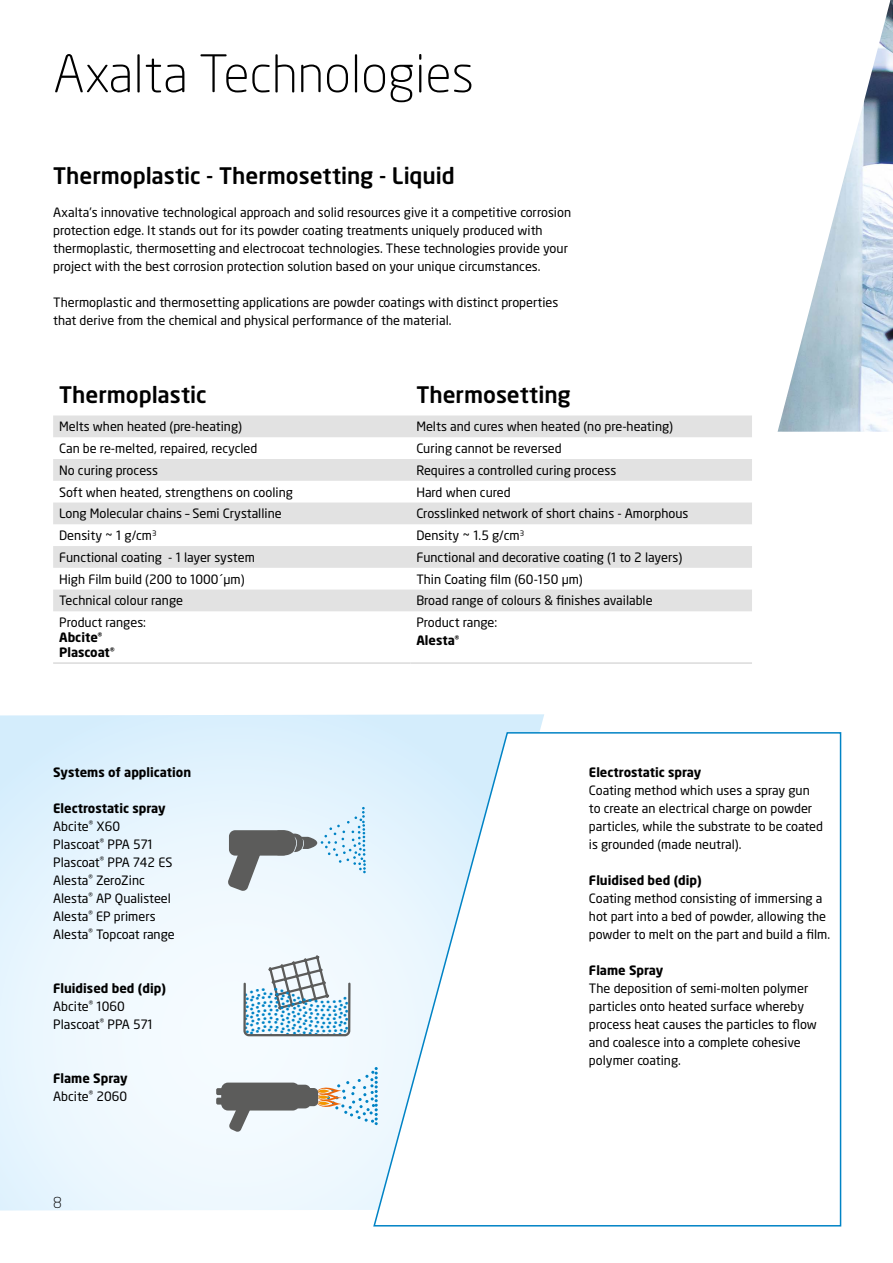
<style>
.page{position:relative;width:893px;height:1263px;background:#fff}
.page>*{position:absolute;margin:0;border:0;box-sizing:border-box;transform-origin:0 0}
.t1{font:300 51px "Neo Sans Pro";color:#000}
.t2{font:500 22.5px "Neo Sans Pro";color:#000}
.t3{font:19.35px "Arial Rounded MT Bold";color:#0083c5}
.t4{font:300 15px "Neo Sans Pro";color:#000}
.t5{font:12.75px/18px "Neo Sans Pro";color:#000}
.t6{font:700 12.75px/18px "Neo Sans Pro";color:#000}
.s1{font-weight:700}
.s2{font-weight:400}
</style>
<div class="page">
<img style="left:778px;top:0;width:115px;height:432px">
<svg style="left:0;top:714px;width:544px;height:496px"></svg>
<svg style="left:372px;top:731px;width:470px;height:496px"></svg>
<svg style="left:277px;top:807px;width:89px;height:66px;background:#d3e5ef"></svg>
<div style="left:229px;top:830px;width:60px;height:25px;background:#5c5c5b;border-radius:6px"></div>
<svg style="left:227px;top:831px;width:39px;height:60px"></svg>
<svg style="left:53px;top:415px;width:699px;height:196px;fill:#e2e2e2"></svg>
<hr style="left:53px;top:662px;width:357px;height:2px;background:#dadada">
<hr style="left:410px;top:662px;width:342px;height:2px;background:#dadada">
<svg style="left:216px;top:953px;width:162px;height:274px"></svg>
<h1 class="t1" style="left:53px;top:43px;width:422px">Axalta Technologies</h1>
<h2 class="t2" style="left:53px;top:161px;width:403px">Thermoplastic - Thermosetting - Liquid</h2>
<p class="t5" style="left:53px;top:203px;width:519px">Axalta’s innovative technological approach and solid resources give it a competitive corrosion protection edge. It stands out for its powder coating treatments uniquely produced with thermoplastic, thermosetting and electrocoat technologies. These technologies provide your project with the best corrosion protection solution based on your unique circumstances.</p>
<p class="t5" style="left:53px;top:293px;width:507px">Thermoplastic and thermosetting applications are powder coatings with distinct properties that derive from the chemical and physical performance of the material.</p>
<h2 class="t2" style="left:59px;top:380px;width:149px">Thermoplastic</h2>
<h2 class="t2" style="left:416px;top:380px;width:156px">Thermosetting</h2>
<p class="t5" style="left:59px;top:417px;width:184px">Melts when heated (pre-heating)</p>
<p class="t5" style="left:416px;top:417px;width:258px">Melts and cures when heated (no pre-heating)</p>
<p class="t5" style="left:59px;top:439px;width:200px">Can be re-melted, repaired, recycled</p>
<p class="t5" style="left:416px;top:439px;width:147px">Curing cannot be reversed</p>
<p class="t5" style="left:59px;top:461px;width:100px">No curing process</p>
<p class="t5" style="left:416px;top:461px;width:202px">Requires a controlled curing process</p>
<p class="t5" style="left:59px;top:483px;width:235px">Soft when heated, strengthens on cooling</p>
<p class="t5" style="left:416px;top:483px;width:96px">Hard when cured</p>
<p class="t5" style="left:59px;top:504px;width:224px">Long Molecular chains – Semi Crystalline</p>
<p class="t5" style="left:416px;top:504px;width:274px">Crosslinked network of short chains - Amorphous</p>
<p class="t5" style="left:59px;top:526px;width:99px">Density ~ 1 g/cm<sup>3</sup></p>
<p class="t5" style="left:416px;top:526px;width:109px">Density ~ 1.5 g/cm<sup>3</sup></p>
<p class="t5" style="left:59px;top:548px;width:197px">Functional coating - 1 layer system</p>
<p class="t5" style="left:416px;top:548px;width:267px">Functional and decorative coating (1 to 2 layers)</p>
<p class="t5" style="left:59px;top:570px;width:187px">High Film build (200 to 1000´µm)</p>
<p class="t5" style="left:416px;top:570px;width:168px">Thin Coating film (60-150 µm)</p>
<p class="t5" style="left:59px;top:591px;width:125px">Technical colour range</p>
<p class="t5" style="left:416px;top:591px;width:238px">Broad range of colours &amp; finishes available</p>
<p class="t5" style="left:59px;top:615px;width:88px;line-height:15px">Product ranges:<br><span class="s1">Abcite</span><sup>®<br></sup><span class="s1">Plascoat</span><sup>®</sup></p>
<p class="t5" style="left:416px;top:613px;width:82px">Product range:<br><span class="s1">Alesta</span><sup>®</sup></p>
<p class="t6" style="left:53px;top:762px;width:140px">Systems of application</p>
<p class="t5" style="left:53px;top:799px;width:123px"><span class="s1">Electrostatic spray<br></span>Abcite<sup>®</sup> X60<br>Plascoat<sup>®</sup> PPA 571<br>Plascoat<sup>®</sup> PPA 742 ES<br>Alesta<sup>®</sup> ZeroZinc<br>Alesta<sup>®</sup> AP Qualisteel<br>Alesta<sup>®</sup> EP primers<br>Alesta<sup>®</sup> Topcoat range</p>
<p class="t5" style="left:53px;top:979px;width:114px"><span class="s1">Fluidised bed (dip)<br></span>Abcite<sup>®</sup> 1060<br>Plascoat<sup>®</sup> PPA 571</p>
<p class="t6" style="left:53px;top:1068px;width:76px">Flame Spray<br><span class="s2">Abcite</span><sup>®</sup> <span class="s2">2060</span></p>
<p class="t4" style="left:53px;top:1194px;width:10px">8</p>
<h3 class="t3" style="left:325px;top:985px;width:8px">.</h3>
<h3 class="t3" style="left:327px;top:989px;width:8px">.</h3>
<h3 class="t3" style="left:325px;top:993px;width:8px">.</h3>
<h3 class="t3" style="left:327px;top:997px;width:8px">.</h3>
<h3 class="t3" style="left:325px;top:1001px;width:8px">.</h3>
<h3 class="t3" style="left:327px;top:1006px;width:8px">.</h3>
<h3 class="t3" style="left:325px;top:1009px;width:8px">.</h3>
<h3 class="t3" style="left:327px;top:1014px;width:8px">.</h3>
<h3 class="t3" style="left:325px;top:1018px;width:8px">.</h3>
<p class="t6" style="left:589px;top:762px;width:114px">Electrostatic spray</p>
<p class="t5" style="left:589px;top:781px;width:236px">Coating method which uses a spray gun to create an electrical charge on powder particles, while the substrate to be coated is grounded (made neutral).</p>
<p class="t6" style="left:589px;top:870px;width:114px">Fluidised bed (dip)</p>
<p class="t5" style="left:589px;top:889px;width:243px">Coating method consisting of immersing a hot part into a bed of powder, allowing the powder to melt on the part and build a film.</p>
<p class="t6" style="left:589px;top:960px;width:76px">Flame Spray</p>
<p class="t5" style="left:589px;top:979px;width:229px">The deposition of semi-molten polymer particles onto heated surface whereby process heat causes the particles to flow and coalesce into a complete cohesive polymer coating.</p>
</div>
